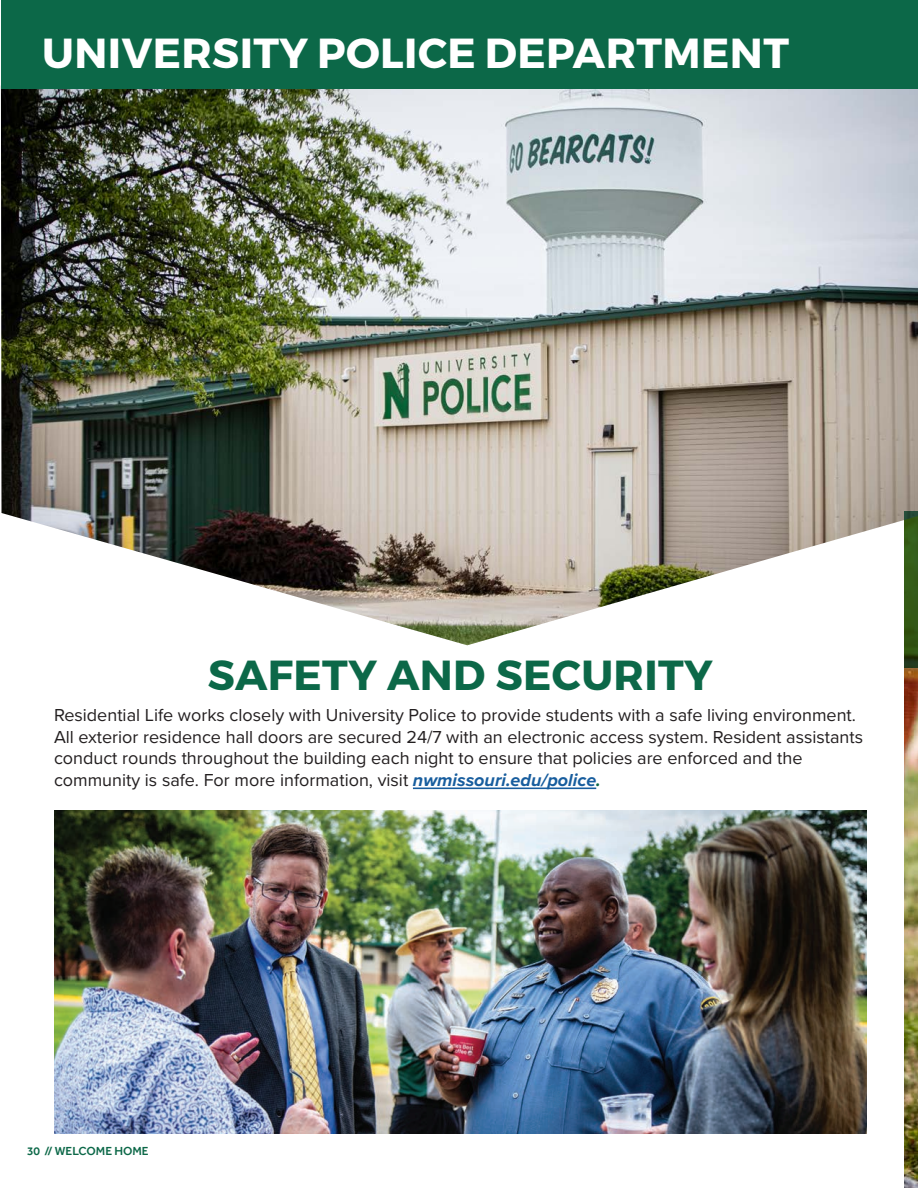
<style>
.page{position:relative;width:918px;height:1188px;background:#fff}
.page>*{position:absolute;margin:0;border:0;box-sizing:border-box;transform-origin:0 0}
.t1{font:700 42px "Montserrat";letter-spacing:.01em;color:#fff}
.body_copy1{font:700 42px "Montserrat";letter-spacing:.01em;color:#0c6848}
.body_copy1-2{font:18px/21.6px "Proxima Nova";color:#231f20}
.t2{font:500 12px "Effra";color:#0c6848}
.s1{font-weight:700;font-style:italic;color:#175d9e}
.s2{font-weight:700;font-style:italic;color:#0c6848}
</style>
<div class="page">
<img style="left:904px;top:668px;width:14px;height:520px">
<img style="left:1px;top:85px;width:917px;height:560px">
<hr style="left:413px;top:788px;width:183px;height:1px;background:#175d9e">
<div style="left:2px;top:0;width:916px;height:88px;background:#0c6848"></div>
<img style="left:54px;top:810px;width:813px;height:324px">
<svg style="left:904px;top:511px;width:14px;height:157px;background:#315516"></svg>
<p class="t1" style="left:42px;top:27px;width:748px">UNIVERSITY POLICE DEPARTMENT</p>
<p class="body_copy1" style="left:208px;top:649px;width:507px">SAFETY AND SECURITY</p>
<p class="body_copy1-2" style="left:54px;top:703px;width:811px">Residential Life works closely with University Police to provide students with a safe living environment.<br>All exterior residence hall doors are secured 24/7 with an electronic access system. Resident assistants conduct rounds throughout the building each night to ensure that policies are enforced and the community is safe. For more information, visit <span class="s1">nwmissouri.edu/police</span><span class="s2">.</span></p>
<p class="t2" style="left:27px;top:1144px;width:123px">30 // WELCOME HOME</p>
</div>
